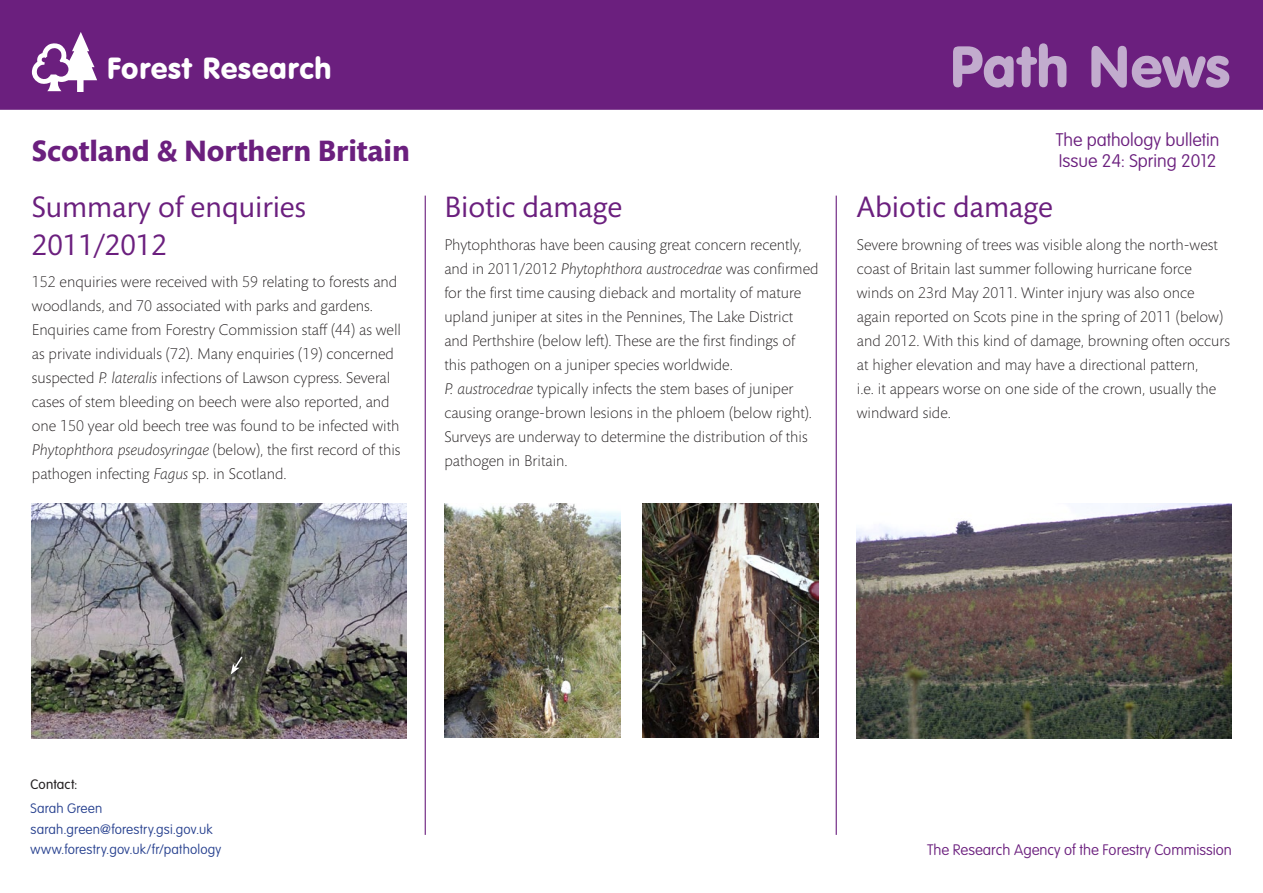
<style>
.page{position:relative;width:1263px;height:893px;background:#fff}
.page>*{position:absolute;margin:0;border:0;box-sizing:border-box;transform-origin:0 0}
.t1{font:57px "VAG Rounded BT";color:#c2acce}
.t2{font:30px/37.8px "Mundo Sans Std";color:#6b1f7e}
.t3{font:700 30px "Mundo Sans Std";color:#6b1f7e}
.t4{font:29.85px "VAG Rounded BT";letter-spacing:.02em;color:#fff}
.t5{font:100 18px "VAG Rounded Std";color:#6b1f7e}
.t6{font:300 15.75px/24px "Mundo Sans Std";color:#231f20}
.t7{font:100 15px "VAG Rounded Std";color:#6b1f7e}
.t8{font:100 13.5px "VAG Rounded Std";letter-spacing:.01em;color:#253f8e}
.t9{font:300 13.5px "VAG Rounded Std";letter-spacing:.01em;color:#231f20}
.s1{font-style:italic}
</style>
<div class="page">
<div style="left:0;top:0;width:1263px;height:111px;background:#6b1f7e"></div>
<svg style="left:32px;top:32px;width:65px;height:59px"></svg>
<hr style="left:0;top:110px;width:1263px;height:3px;background:#fff">
<hr style="left:425px;top:196px;width:1px;height:639px;background:#6b1f7e">
<hr style="left:836px;top:196px;width:1px;height:639px;background:#6b1f7e">
<img style="left:857px;top:503px;width:375px;height:235px">
<img style="left:444px;top:503px;width:176px;height:234px">
<img style="left:643px;top:503px;width:176px;height:235px">
<img style="left:32px;top:503px;width:374px;height:235px">
<svg style="left:231px;top:655px;width:13px;height:19px"></svg>
<h3 class="t4" style="left:107px;top:49px;width:227px">Forest Research</h3>
<p class="t1" style="left:949px;top:31px;width:282px">Path News</p>
<p class="t3" style="left:32px;top:133px;width:379px">Scotland &amp; Northern Britain</p>
<p class="t5" style="left:1056px;top:129px;width:165px">The pathology bulletin</p>
<p class="t5" style="left:1059px;top:151px;width:159px">Issue 24: Spring 2012</p>
<p class="t2" style="left:32px;top:189px;width:276px">Summary of enquiries<br>2011/2012</p>
<p class="t6" style="left:32px;top:271px;width:371px">152 enquiries were received with 59 relating to forests and woodlands, and 70 associated with parks and gardens.<br>Enquiries came from Forestry Commission staff (44) as well as private individuals (72). Many enquiries (19) concerned suspected <span class="s1">P. lateralis</span> infections of Lawson cypress. Several cases of stem bleeding on beech were also reported, and one 150 year old beech tree was found to be infected with <span class="s1">Phytophthora pseudosyringae</span> (below), the first record of this pathogen infecting <span class="s1">Fagus</span> sp. in Scotland.</p>
<p class="t2" style="left:444px;top:189px;width:180px">Biotic damage</p>
<p class="t6" style="left:444px;top:233px;width:376px">Phytophthoras have been causing great concern recently, and in 2011/2012 <span class="s1">Phytophthora austrocedrae</span> was confirmed for the first time causing dieback and mortality of mature upland juniper at sites in the Pennines, The Lake District and Perthshire (below left). These are the first findings of this pathogen on a juniper species worldwide.</p>
<p class="t6" style="left:444px;top:377px;width:369px"><span class="s1">P. austrocedrae</span> typically infects the stem bases of juniper causing orange-brown lesions in the phloem (below right).<br>Surveys are underway to determine the distribution of this pathogen in Britain.</p>
<p class="t2" style="left:857px;top:189px;width:198px">Abiotic damage</p>
<p class="t6" style="left:857px;top:233px;width:375px">Severe browning of trees was visible along the north-west coast of Britain last summer following hurricane force winds on 23rd May 2011. Winter injury was also once again reported on Scots pine in the spring of 2011 (below) and 2012. With this kind of damage, browning often occurs at higher elevation and may have a directional pattern,<br>i.e. it appears worse on one side of the crown, usually the windward side.</p>
<p class="t9" style="left:31px;top:776px;width:48px">Contact:</p>
<p class="t8" style="left:31px;top:801px;width:73px">Sarah Green</p>
<p class="t8" style="left:31px;top:821px;width:183px">sarah.green@forestry.gsi.gov.uk</p>
<p class="t8" style="left:31px;top:842px;width:192px">www.forestry.gov.uk/fr/pathology</p>
<p class="t7" style="left:927px;top:841px;width:306px">The Research Agency of the Forestry Commission</p>
</div>
